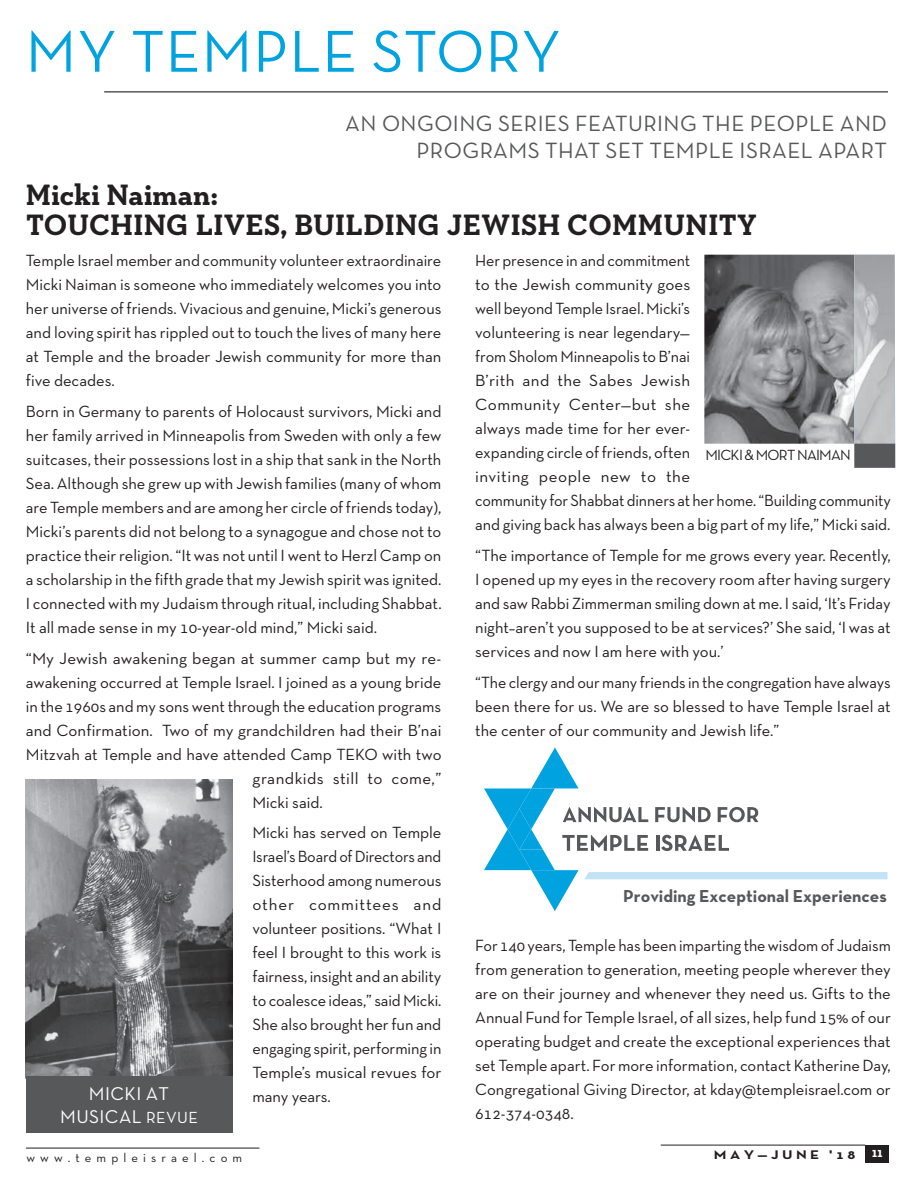
<style>
.page{position:relative;width:917px;height:1192px;background:#fff}
.page>*{position:absolute;margin:0;border:0;box-sizing:border-box;transform-origin:0 0}
.t1{font:60px "Neutra Text TF";letter-spacing:.02em;color:#00a2df}
.t2{font:700 30px/30px "Neutraface Slab Text";color:#231f20}
.t3{font:22.5px/27px "Neutra Text TF";letter-spacing:.02em;color:#57585a;text-align:right}
.t4{font:18.9px/22.6px "Neutra Text TF";letter-spacing:.02em;color:#fff;text-align:center}
.t5{font:700 17.55px "Neutra Text TF";color:#57585a}
.t6{font:16.5px/24px "Neutra Text TF";color:#231f20;text-align:justify}
.t7{font:16.5px "Neutra Text TF";letter-spacing:.025em;color:#231f20}
.t8{font:15px "Neutra Text TF";letter-spacing:-.05em;color:#231f20}
.t9{font:12.75px "Neutra Text TF";letter-spacing:.4em;color:#231f20}
.t10{font:700 12.75px "Neutra Text TF";letter-spacing:.225em;color:#231f20;scale:1.2 1}
.s1{font-size:16.35px}
.s2{font-family:"Neutraface Slab Text";font-size:13.5px;color:#fff}
</style>
<div class="page">
<hr style="left:104px;top:91px;width:783px;height:2px;background:#57585a">
<img style="left:26px;top:779px;width:206px;height:297px">
<div style="left:26px;top:1076px;width:206px;height:57px;background:#57585a"></div>
<svg style="left:484px;top:747px;width:403px;height:164px"></svg>
<img style="left:704px;top:255px;width:149px;height:189px">
<img style="left:853px;top:255px;width:41px;height:189px">
<div style="left:853px;top:444px;width:41px;height:24px;background:#57585a"></div>
<div style="left:865px;top:1145px;width:23px;height:17px;background:#231f20"></div>
<hr style="left:660px;top:1145px;width:204px;height:1px;background:#231f20">
<hr style="left:26px;top:1148px;width:233px;height:1px;background:#231f20">
<h1 class="t1" style="left:26px;top:15px;width:536px">MY TEMPLE STORY</h1>
<h3 class="t3" style="left:345px;top:110px;width:543px">AN ONGOING SERIES FEATURING THE PEOPLE AND<br>PROGRAMS THAT SET TEMPLE ISRAEL APART</h3>
<h2 class="t2" style="left:26px;top:180px;width:732px">Micki Naiman:<br>TOUCHING LIVES, BUILDING JEWISH COMMUNITY</h2>
<p class="t6" style="left:26px;top:248px;width:417px">Temple Israel member and community volunteer extraordinaire Micki Naiman is someone who immediately welcomes you into her universe of friends. Vivacious and genuine, Micki’s generous and loving spirit has rippled out to touch the lives of many here at Temple and the broader Jewish community for more than five decades.</p>
<p class="t6" style="left:26px;top:399px;width:417px">Born in Germany to parents of Holocaust survivors, Micki and her family arrived in Minneapolis from Sweden with only a few suitcases, their possessions lost in a ship that sank in the North Sea. Although she grew up with Jewish families (many of whom are Temple members and are among her circle of friends today), Micki’s parents did not belong to a synagogue and chose not to practice their religion. “It was not until I went to Herzl Camp on a scholarship in the fifth grade that my Jewish spirit was ignited.<br>I connected with my Judaism through ritual, including Shabbat.<br>It all made sense in my 10-year-old mind,” Micki said.</p>
<p class="t6" style="left:26px;top:646px;width:416px">“My Jewish awakening began at summer camp but my re-</p>
<p class="t6" style="left:26px;top:670px;width:417px">awakening occurred at Temple Israel. I joined as a young bride</p>
<p class="t6" style="left:26px;top:694px;width:416px">in the 1960s and my sons went through the education programs</p>
<p class="t6" style="left:26px;top:718px;width:417px">and Confirmation. Two of my grandchildren had their B’nai</p>
<p class="t6" style="left:26px;top:742px;width:417px">Mitzvah at Temple and have attended Camp TEKO with two</p>
<p class="t7" style="left:252px;top:768px;width:190px">grandkids still to come,”</p>
<p class="t6" style="left:252px;top:790px;width:72px">Micki said.</p>
<p class="t6" style="left:252px;top:820px;width:190px">Micki has served on Temple Israel’s Board of Directors and Sisterhood among numerous other committees and volunteer positions. “What I feel I brought to this work is fairness, insight and an ability to coalesce ideas,” said Micki.<br>She also brought her fun and engaging spirit, performing in Temple’s musical revues for many years.</p>
<p class="t6" style="left:475px;top:248px;width:417px;text-align:left">Her presence in and commitment<br>to the Jewish community goes<br>well beyond Temple Israel. Micki’s<br>volunteering is near legendary—<br>from Sholom Minneapolis to B’nai<br>B’rith and the Sabes Jewish<br>Community Center—but she<br>always made time for her ever-<br>expanding circle of friends, often<br>inviting people new to the<br>community for Shabbat dinners at her home. “Building community and giving back has always been a big part of my life,” Micki said.</p>
<p class="t6" style="left:475px;top:543px;width:417px">“The importance of Temple for me grows every year. Recently, I opened up my eyes in the recovery room after having surgery and saw Rabbi Zimmerman smiling down at me. I said, ‘It’s Friday night–aren’t you supposed to be at services?’ She said, ‘I was at services and now I am here with you.’</p>
<p class="t6" style="left:475px;top:670px;width:417px">“The clergy and our many friends in the congregation have always been there for us. We are so blessed to have Temple Israel at the center of our community and Jewish life.”</p>
<p class="t8" style="left:705px;top:446px;width:147px">MICKI &amp; MORT NAIMAN</p>
<p class="t5" style="left:623px;top:885px;width:265px">Providing Exceptional Experiences</p>
<p class="t6" style="left:475px;top:933px;width:417px">For 140 years, Temple has been imparting the wisdom of Judaism from generation to generation, meeting people wherever they are on their journey and whenever they need us. Gifts to the Annual Fund for Temple Israel, of all sizes, help fund 15% of our operating budget and create the exceptional experiences that set Temple apart. For more information, contact Katherine Day, Congregational Giving Director, at kday@templeisrael.com or 612-374-0348.</p>
<p class="t4" style="left:60px;top:1082px;width:139px">MICKI AT<br>MUSICAL <span class="s1">REVUE</span></p>
<p class="t9" style="left:26px;top:1149px;width:217px">www.templeisrael.com</p>
<p class="t10" style="left:713px;top:1146px;width:142px">MAY—JUNE '18 <span class="s2">11</span></p>
</div>
